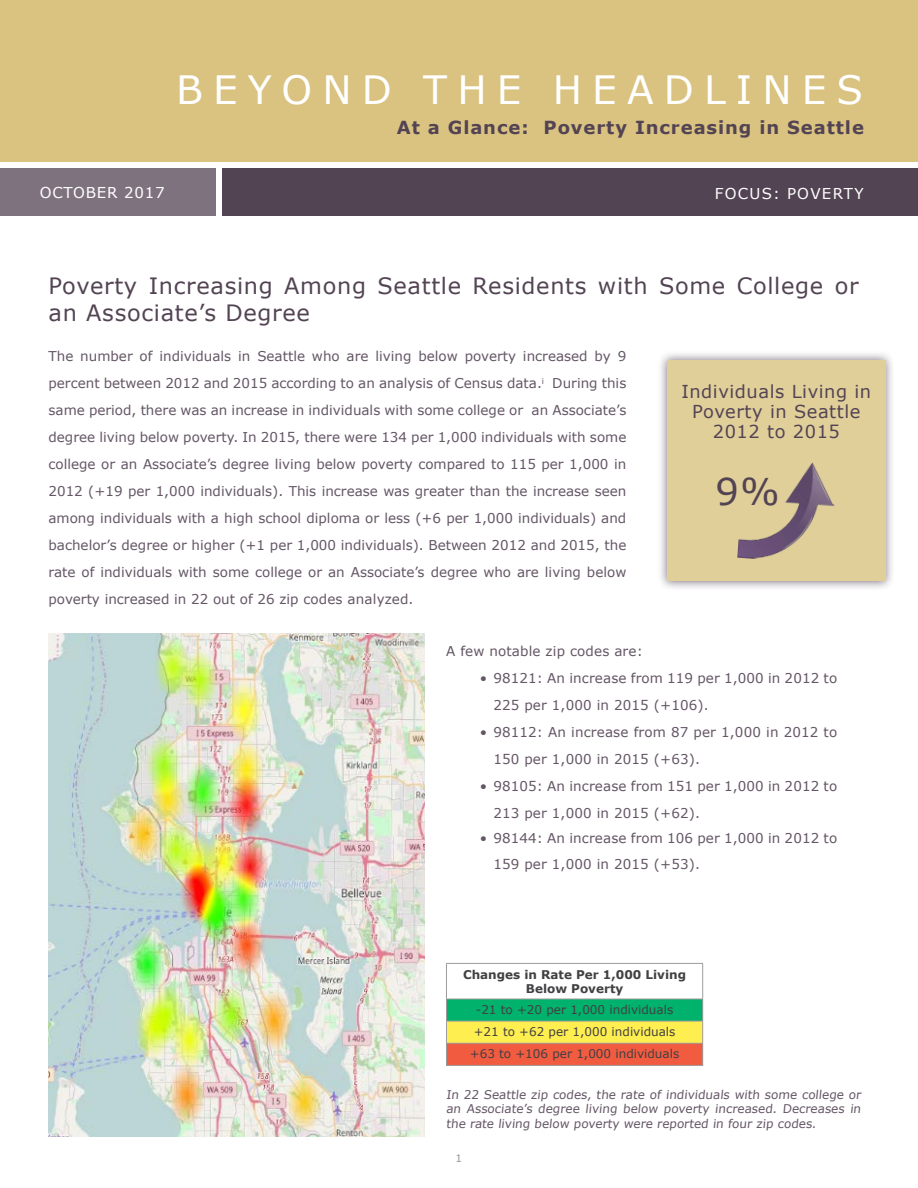
<style>
.page{position:relative;width:918px;height:1188px;background:#fff}
.page>*{position:absolute;margin:0;border:0;box-sizing:border-box;transform-origin:0 0}
.t1{font:39px "Verdana";letter-spacing:.26em;color:#fff}
.t2{font:36.9px "Verdana";color:#534454}
.t3{font:22.5px/27px "Verdana";letter-spacing:.03em;color:#534454}
.t4{font:700 18px "Verdana";letter-spacing:.05em;color:#534454}
.t5{font:17.85px/20.2px "Verdana";letter-spacing:.03em;color:#534454;text-align:center}
.t6{font:15px "Verdana";letter-spacing:.085em;color:#fff}
.t7{font:15px "Verdana";letter-spacing:.055em;color:#fff}
.t8{font:13.5px/27px "Verdana";letter-spacing:.01em;color:#645665}
.t9{font:12px/14.4px "Verdana";color:#645665;text-align:justify}
.t10{font:12px/22.2px "Verdana";color:#414042;text-align:center}
.t11{font:700 12px/14.4px "Verdana";color:#414042;text-align:center}
.t12{font:10.5px "Verdana";color:#939598}
</style>
<div class="page">
<div style="left:657px;top:351px;width:238px;height:240px;background:#534454;opacity:.75"></div>
<div style="left:667px;top:360px;width:218px;height:221px;background:#e1cf9a"></div>
<div style="left:0;top:0;width:918px;height:162px;background:#dac381"></div>
<div style="left:223px;top:169px;width:695px;height:47px;background:#534454"></div>
<div style="left:0;top:169px;width:216px;height:47px;background:#7e727e"></div>
<img style="left:49px;top:633px;width:375px;height:504px">
<div style="left:446px;top:999px;width:257px;height:22px;background:#00b26b"></div>
<div style="left:446px;top:1021px;width:257px;height:22px;background:#ffee4f"></div>
<div style="left:446px;top:1043px;width:257px;height:22px;background:#f15b40"></div>
<hr style="left:446px;top:963px;width:257px;height:1px;background:#9d9d9d">
<hr style="left:446px;top:964px;width:1px;height:35px;background:#9d9d9d">
<hr style="left:702px;top:964px;width:1px;height:35px;background:#9d9d9d">
<hr style="left:446px;top:1065px;width:257px;height:1px;background:#9d9d9d">
<hr style="left:446px;top:999px;width:257px;height:1px;background:#9d9d9d">
<hr style="left:446px;top:1021px;width:257px;height:1px;background:#9d9d9d">
<svg style="left:446px;top:999px;width:1px;height:66px"></svg>
<svg style="left:702px;top:999px;width:1px;height:66px"></svg>
<hr style="left:446px;top:1043px;width:257px;height:1px;background:#9d9d9d">
<img style="left:737px;top:462px;width:98px;height:97px">
<h1 class="t1" style="left:176px;top:63px;width:689px">BEYOND THE HEADLINES</h1>
<h3 class="t4" style="left:397px;top:115px;width:469px">At a Glance: Poverty Increasing in Seattle</h3>
<p class="t7" style="left:40px;top:182px;width:126px">OCTOBER 2017</p>
<p class="t6" style="left:715px;top:183px;width:150px">FOCUS: POVERTY</p>
<h3 class="t3" style="left:49px;top:272px;width:812px">Poverty Increasing Among Seattle Residents with Some College or an Associate’s Degree</h3>
<p class="t8" style="left:49px;top:343px;width:579px;text-align:justify">The number of individuals in Seattle who are living below poverty increased by 9 percent between 2012 and 2015 according to an analysis of Census data.<sup>i</sup> During this same period, there was an increase in individuals with some college or an Associate’s degree living below poverty. In 2015, there were 134 per 1,000 individuals with some college or an Associate’s degree living below poverty compared to 115 per 1,000 in 2012 (+19 per 1,000 individuals). This increase was greater than the increase seen among individuals with a high school diploma or less (+6 per 1,000 individuals) and bachelor’s degree or higher (+1 per 1,000 individuals). Between 2012 and 2015, the rate of individuals with some college or an Associate’s degree who are living below poverty increased in 22 out of 26 zip codes analyzed.</p>
<h3 class="t5" style="left:681px;top:381px;width:191px">Individuals Living in<br>Poverty in Seattle<br>2012 to 2015</h3>
<h2 class="t2" style="left:716px;top:466px;width:66px">9%</h2>
<p class="t8" style="left:446px;top:637px;width:198px">A few notable zip codes are:</p>
<p class="t8" style="left:493px;top:664px;width:345px;text-indent:-14px">• 98121: An increase from 119 per 1,000 in 2012 to<br>225 per 1,000 in 2015 (+106).</p>
<p class="t8" style="left:493px;top:718px;width:345px;text-indent:-14px">• 98112: An increase from 87 per 1,000 in 2012 to<br>150 per 1,000 in 2015 (+63).</p>
<p class="t8" style="left:493px;top:772px;width:345px;text-indent:-14px">• 98105: An increase from 151 per 1,000 in 2012 to<br>213 per 1,000 in 2015 (+62).</p>
<p class="t8" style="left:493px;top:825px;width:345px;line-height:25.5px;text-indent:-14px">• 98144: An increase from 106 per 1,000 in 2012 to<br>159 per 1,000 in 2015 (+53).</p>
<p class="t11" style="left:463px;top:967px;width:225px">Changes in Rate Per 1,000 Living<br>Below Poverty</p>
<p class="t10" style="left:470px;top:999px;width:211px">-21 to +20 per 1,000 individuals +21 to +62 per 1,000 individuals +63 to +106 per 1,000 individuals</p>
<p class="t9" style="left:446px;top:1087px;width:418px">In 22 Seattle zip codes, the rate of individuals with some college or an Associate’s degree living below poverty increased. Decreases in the rate living below poverty were reported in four zip codes.</p>
<p class="t12" style="left:456px;top:1151px;width:8px">1</p>
</div>
